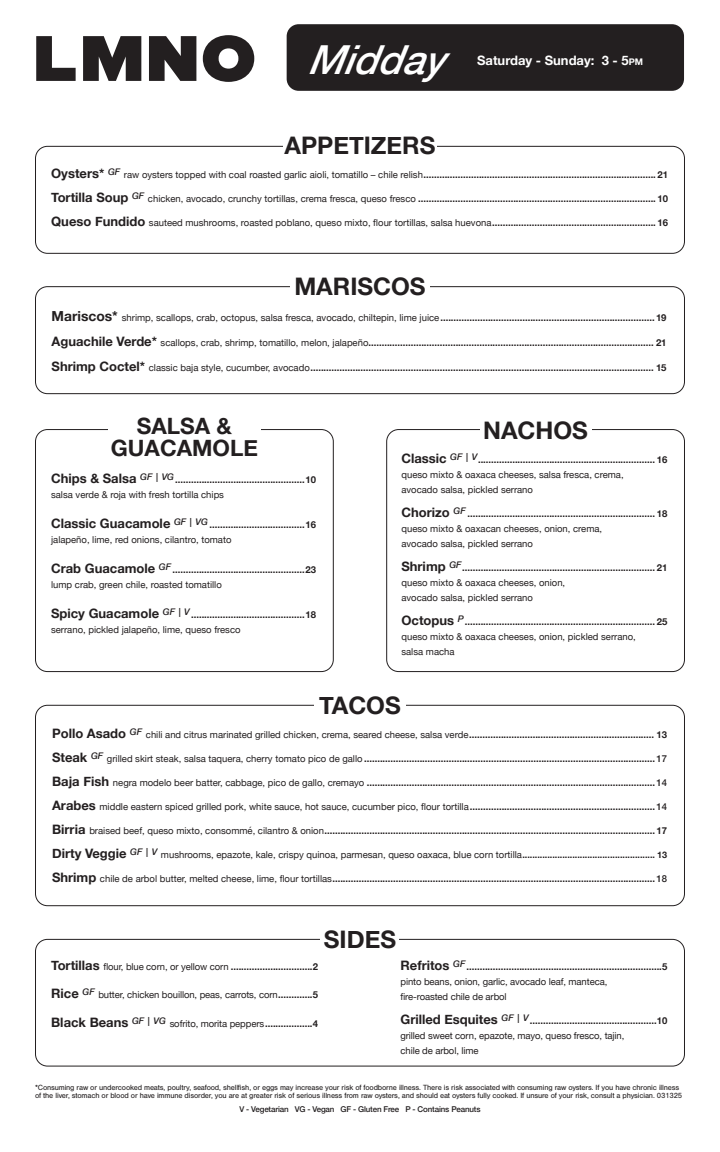
<style>
.page{position:relative;width:720px;height:1152px;background:#fff}
.page>*{position:absolute;margin:0;border:0;box-sizing:border-box;transform-origin:0 0}
.t1{font:italic 500 40px "Helvetica Neue";color:#fff}
.t2{font:700 24.2px "Helvetica Neue";color:#231f20}
.t3{font:700 22.5px/22px "Helvetica Neue";color:#231f20;text-align:center}
.t4{font:700 13px "Helvetica Neue";color:#fff}
.t5{font:700 9.5px/15px "Helvetica Neue";color:#231f20}
.t6{font:9.5px/15px "Helvetica Neue";color:#231f20}
.t7{font:500 8px "Helvetica Neue";letter-spacing:-.02em;color:#231f20}
.t8{font:7.8px/8px "Nimbus San";letter-spacing:-.02em;color:#231f20}
.s1{font-style:inherit}
.s2{font-size:9.1px}
.s3{font-size:13px}
.s4{font-weight:400}
.s5{font-weight:700;font-size:13px}
.s6{font-weight:700}
.s7{font-size:13.8px}
.s8{font-weight:500}
.s9{font-weight:700;font-size:9px}
</style>
<div class="page">
<div style="left:35px;top:146px;width:650px;height:108px;border:1px solid #231f20;border-radius:12px"></div>
<div style="left:283px;top:131px;width:154px;height:27px;background:#fff"></div>
<div style="left:35px;top:286px;width:650px;height:108px;border:1px solid #231f20;border-radius:12px"></div>
<div style="left:290px;top:272px;width:140px;height:27px;background:#fff"></div>
<div style="left:35px;top:705px;width:650px;height:201px;border:1px solid #231f20;border-radius:12px"></div>
<div style="left:314px;top:690px;width:92px;height:29px;background:#fff"></div>
<div style="left:35px;top:939px;width:650px;height:128px;border:1px solid #231f20;border-radius:12px"></div>
<div style="left:321px;top:924px;width:78px;height:29px;background:#fff"></div>
<svg style="left:203px;top:35px;width:51px;height:47px"></svg>
<svg style="left:36px;top:36px;width:40px;height:45px"></svg>
<svg style="left:83px;top:36px;width:58px;height:45px;background:#474445"></svg>
<svg style="left:149px;top:36px;width:47px;height:45px;background:#444142"></svg>
<div style="left:287px;top:24px;width:397px;height:67px;background:#231f20;border-radius:12px"></div>
<div style="left:386px;top:429px;width:299px;height:243px;border:1px solid #231f20;border-radius:12px"></div>
<div style="left:480px;top:415px;width:111px;height:29px;background:#fff"></div>
<div style="left:35px;top:429px;width:299px;height:243px;border:1px solid #231f20;border-radius:12px"></div>
<div style="left:108px;top:412px;width:153px;height:47px;background:#fff"></div>
<p class="t1" style="left:310px;top:25px;width:138px">Midday</p>
<p class="t2" style="left:285px;top:127px;width:152px">APPETIZERS</p>
<p class="t4" style="left:477px;top:50px;width:167px">Saturday - Sunday: 3 <span class="s1">- 5</span><span class="s2">pm</span></p>
<p class="t5" style="left:51px;top:167px;width:618px"><span class="s3">Oysters*</span> <sup>GF</sup> <span class="s4">raw oysters topped with coal roasted garlic aioli, tomatillo – chile relish</span>........................................................................................ 21</p>
<p class="t5" style="left:51px;top:191px;width:619px"><span class="s3">Tortilla Soup</span> <sup>GF</sup> <span class="s4">chicken, avocado, crunchy tortillas, crema fresca, queso fresco</span> .......................................................................................... 10</p>
<p class="t6" style="left:51px;top:216px;width:618px"><span class="s5">Queso Fundido</span> sauteed mushrooms, roasted poblano, queso mixto, flour tortillas, salsa huevona<span class="s6">.............................................................. 16</span></p>
<p class="t2" style="left:294px;top:268px;width:133px">MARISCOS</p>
<p class="t5" style="left:52px;top:310px;width:616px"><span class="s7">Mariscos*</span> <span class="s4">shrimp, scallops, crab, octopus, salsa fresca, avocado, chiltepin, lime juice</span>................................................................................. 19</p>
<p class="t5" style="left:52px;top:335px;width:616px"><span class="s3">Aguachile Verde*</span> <span class="s4">scallops, crab, shrimp, tomatillo, melon, jalapeño</span>............................................................................................................ 21</p>
<p class="t5" style="left:52px;top:360px;width:616px"><span class="s3">Shrimp Coctel*</span> <span class="s4">classic baja style, cucumber, avocado</span>.................................................................................................................................. 15</p>
<p class="t3" style="left:111px;top:416px;width:149px">SALSA &amp;<br>GUACAMOLE</p>
<p class="t5" style="left:51px;top:472px;width:267px"><span class="s3">Chips &amp; Salsa</span> <sup>GF</sup> <sup>|</sup> <sup>VG</sup>.................................................10 <span class="s4">salsa verde &amp; roja with fresh tortilla chips</span></p>
<p class="t6" style="left:51px;top:518px;width:267px"><span class="s5">Classic Guacamole</span> <sup>GF</sup> <sup>|</sup> <sup>VG</sup> <span class="s6">....................................16 </span>jalapeño, lime, red onions, cilantro, tomato</p>
<p class="t5" style="left:51px;top:562px;width:267px"><span class="s3">Crab Guacamole</span> <sup>GF</sup> ..................................................23 <span class="s4">lump crab, green chile, roasted tomatillo</span></p>
<p class="t5" style="left:51px;top:607px;width:267px"><span class="s3">Spicy Guacamole</span> <sup>GF</sup> <sup>|</sup> <sup>V</sup>...........................................18 <span class="s4">serrano, pickled jalapeño, lime, queso fresco</span></p>
<p class="t2" style="left:483px;top:411px;width:106px">NACHOS</p>
<p class="t6" style="left:401px;top:452px;width:268px"><span class="s5">Classic</span> <sup>GF</sup> <sup>|</sup> <sup>V</sup><span class="s6">................................................................... 16 </span>queso mixto &amp; oaxaca cheeses, salsa fresca, crema,<br>avocado salsa, pickled serrano</p>
<p class="t5" style="left:401px;top:506px;width:268px"><span class="s3">Chorizo</span> <sup>GF</sup> ....................................................................... 18 <span class="s4">queso mixto &amp; oaxacan cheeses, onion, crema,<br>avocado salsa, pickled serrano</span></p>
<p class="t5" style="left:401px;top:560px;width:268px"><span class="s3">Shrimp</span> <sup>GF</sup>......................................................................... 21 <span class="s4">queso mixto &amp; oaxaca cheeses, onion,<br>avocado salsa, pickled serrano</span></p>
<p class="t5" style="left:401px;top:614px;width:268px"><span class="s3">Octopus</span> <sup>P</sup>........................................................................ 25 <span class="s4">queso mixto &amp; oaxaca cheeses, onion, pickled serrano,<br>salsa macha</span></p>
<p class="t2" style="left:319px;top:686px;width:83px">TACOS</p>
<p class="t5" style="left:52px;top:728px;width:616px"><span class="s3">Pollo Asado</span> <sup>GF</sup> <span class="s4">chili and citrus marinated grilled chicken, crema, seared cheese, salsa verde</span>...................................................................... 13</p>
<p class="t5" style="left:52px;top:752px;width:616px"><span class="s3">Steak</span> <sup>GF</sup> <span class="s4">grilled skirt steak, salsa taquera, cherry tomato pico de gallo</span> .............................................................................................................. <span class="s8">17</span></p>
<p class="t5" style="left:52px;top:776px;width:617px"><span class="s3">Baja Fish</span> <span class="s4">negra modelo beer batter, cabbage, pico de gallo, cremayo</span> ............................................................................................................. <span class="s8">14</span></p>
<p class="t6" style="left:52px;top:800px;width:616px"><span class="s5">Arabes</span> middle eastern spiced grilled pork, white sauce, hot sauce, cucumber pico, flour tortilla<span class="s6">......................................................................</span> <span class="s8">14</span></p>
<p class="t5" style="left:52px;top:824px;width:616px"><span class="s3">Birria</span> <span class="s4">braised beef, queso mixto, consommé, cilantro &amp; onion</span>............................................................................................................................. 17</p>
<p class="t6" style="left:52px;top:848px;width:617px"><span class="s5">Dirty Veggie</span> <sup>GF</sup> <sup>|</sup> <sup>V</sup> mushrooms, epazote, kale, crispy quinoa, parmesan, queso oaxaca, blue corn tortilla<span class="s9">..................................................... 13</span></p>
<p class="t5" style="left:52px;top:872px;width:616px"><span class="s3">Shrimp</span> <span class="s4">chile de arbol butter, melted cheese, lime, flour tortillas</span>.......................................................................................................................... <span class="s8">18</span></p>
<p class="t2" style="left:324px;top:920px;width:74px">SIDES</p>
<p class="t5" style="left:51px;top:959px;width:269px"><span class="s3">Tortillas</span> <span class="s4">flour, blue corn, or yellow corn</span> ...............................2</p>
<p class="t6" style="left:51px;top:988px;width:269px"><span class="s5">Rice</span> <sup>GF</sup> butter, chicken bouillon, peas, carrots, corn<span class="s6">.............5</span></p>
<p class="t6" style="left:51px;top:1016px;width:269px"><span class="s5">Black Beans</span> <sup>GF</sup> <sup>|</sup> <sup>VG</sup> sofrito, morita peppers<span class="s6">..................4</span></p>
<p class="t5" style="left:400px;top:959px;width:268px"><span class="s3">Refritos</span> <sup>GF</sup>..........................................................................5 <span class="s4">pinto beans, onion, garlic, avocado leaf, manteca,<br>fire-roasted chile de arbol</span></p>
<p class="t6" style="left:400px;top:1013px;width:268px"><span class="s5">Grilled Esquites</span> <sup>GF</sup> <sup>|</sup> <sup>V</sup><span class="s6">................................................10 </span>grilled sweet corn, epazote, mayo, queso fresco, tajin,<br>chile de arbol, lime</p>
<p class="t8" style="left:35px;top:1084px;width:649px">*Consuming raw or undercooked meats, poultry, seafood, shellfish, or eggs may increase your risk of foodborne illness. There is risk associated with consuming raw oysters. If you have chronic illness of the liver, stomach or blood or have immune disorder, you are at greater risk of serious illness from raw oysters, and should eat oysters fully cooked. If unsure of your risk, consult a physician. 031325</p>
<p class="t7" style="left:239px;top:1103px;width:243px"><span class="s1">V</span> - Vegetarian <span class="s1">VG</span> - Vegan GF - Gluten Free P - Contains Peanuts</p>
</div>
